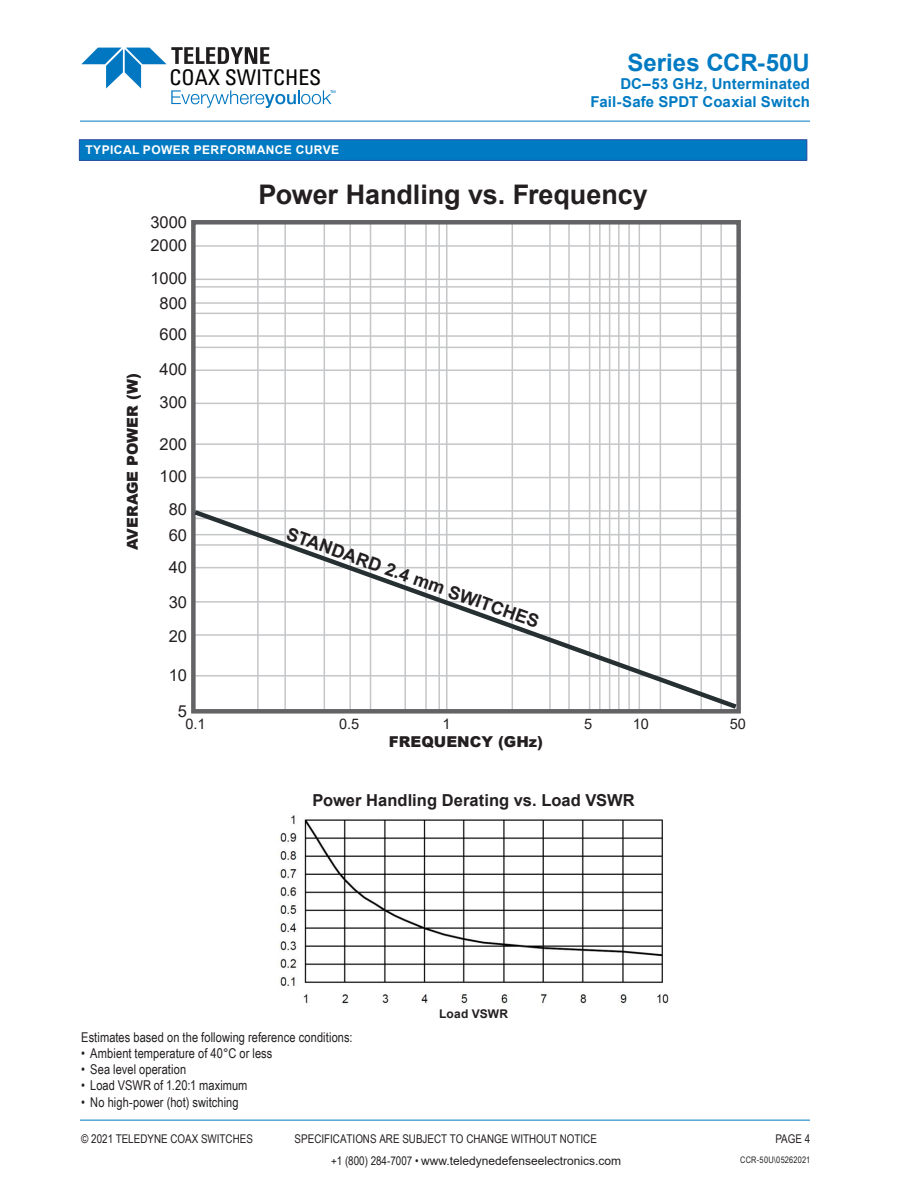
<style>
.page{position:relative;width:918px;height:1188px;background:#fff}
.page>*{position:absolute;margin:0;border:0;box-sizing:border-box;transform-origin:0 0}
.t1{font:700 27px "Arial";letter-spacing:-.005em;color:#231f20}
.t2{font:700 24px "Arial";color:#007ac2}
.t3{font:condensed 21.75px "Univers";color:#040503}
.t4{font:700 18px "Arial";color:#231f20}
.t5{font:16.5px "Arial";color:#231f20}
.t6{font:700 16.5px "Arial";letter-spacing:.005em;color:#231f20}
.t7{font:700 15px/18px "Arial";letter-spacing:.01em;color:#007ac2;text-align:right}
.t8{font:900 15px "Arial";color:#231f20}
.t9{font:14.55px "Arial";color:#231f20}
.t10{font:13.5px "Arial Narrow";letter-spacing:.005em;color:#231f20}
.t11{font:12px "Arial Narrow";color:#231f20}
.t12{font:12px "Arial";color:#231f20}
.t13{font:700 12px "Arial";letter-spacing:.035em;color:#fff}
.t14{font:700 12px "Arial";letter-spacing:.015em;color:#231f20}
.t15{font:9px "Arial Narrow";letter-spacing:.025em;color:#231f20}
.s1{font-family:"Arial Narrow"}
</style>
<div class="page">
<hr style="left:80px;top:121px;width:730px;height:1px;background:#007ac2">
<hr style="left:80px;top:1120px;width:730px;height:1px;background:#007ac2">
<svg style="left:81px;top:47px;width:254px;height:61px"></svg>
<div style="left:79px;top:140px;width:728px;height:20px;background:#007ac2"></div>
<hr style="left:79px;top:139px;width:728px;height:1px;background:#324ea1">
<svg style="left:79px;top:140px;width:1px;height:20px"></svg>
<svg style="left:806px;top:140px;width:1px;height:20px"></svg>
<hr style="left:79px;top:160px;width:728px;height:1px;background:#324ea1">
<img style="left:278px;top:815px;width:391px;height:189px">
<hr style="left:194px;top:477px;width:545px;height:1px;background:#c5c6c8">
<hr style="left:194px;top:369px;width:545px;height:2px;background:#c5c6c8">
<hr style="left:194px;top:403px;width:545px;height:1px;background:#c5c6c8">
<hr style="left:194px;top:443px;width:545px;height:2px;background:#c5c6c8">
<hr style="left:194px;top:347px;width:545px;height:1px;background:#c5c6c8">
<hr style="left:194px;top:335px;width:545px;height:2px;background:#c5c6c8">
<hr style="left:194px;top:302px;width:545px;height:2px;background:#c5c6c8">
<hr style="left:194px;top:286px;width:545px;height:2px;background:#c5c6c8">
<hr style="left:194px;top:279px;width:545px;height:1px;background:#c5c6c8">
<hr style="left:194px;top:313px;width:545px;height:1px;background:#c5c6c8">
<hr style="left:194px;top:245px;width:545px;height:2px;background:#c5c6c8">
<hr style="left:720px;top:221px;width:2px;height:491px;background:#c5c6c8">
<hr style="left:324px;top:221px;width:1px;height:491px;background:#c5c6c8">
<hr style="left:284px;top:221px;width:2px;height:491px;background:#c5c6c8">
<hr style="left:349px;top:221px;width:2px;height:491px;background:#c5c6c8">
<hr style="left:370px;top:221px;width:1px;height:491px;background:#c5c6c8">
<hr style="left:425px;top:221px;width:2px;height:491px;background:#c5c6c8">
<hr style="left:438px;top:221px;width:2px;height:491px;background:#c5c6c8">
<hr style="left:446px;top:221px;width:1px;height:491px;background:#c5c6c8">
<hr style="left:404px;top:221px;width:2px;height:491px;background:#c5c6c8">
<hr style="left:589px;top:221px;width:1px;height:491px;background:#c5c6c8">
<hr style="left:549px;top:221px;width:2px;height:491px;background:#c5c6c8">
<hr style="left:512px;top:221px;width:1px;height:491px;background:#c5c6c8">
<hr style="left:568px;top:221px;width:2px;height:491px;background:#c5c6c8">
<hr style="left:599px;top:221px;width:2px;height:491px;background:#c5c6c8">
<hr style="left:609px;top:221px;width:1px;height:491px;background:#c5c6c8">
<hr style="left:628px;top:221px;width:2px;height:491px;background:#c5c6c8">
<hr style="left:639px;top:221px;width:1px;height:491px;background:#c5c6c8">
<hr style="left:660px;top:221px;width:1px;height:491px;background:#c5c6c8">
<hr style="left:618px;top:221px;width:2px;height:491px;background:#c5c6c8">
<hr style="left:700px;top:221px;width:2px;height:491px;background:#c5c6c8">
<hr style="left:257px;top:221px;width:2px;height:491px;background:#c5c6c8">
<div style="left:191px;top:220px;width:550px;height:494px;border:4px solid #636366"></div>
<svg style="left:191px;top:507px;width:550px;height:205px"></svg>
<h3 class="t3" style="left:169px;top:63px;width:153px">COAX SWITCHES</h3>
<p class="t13" style="left:86px;top:142px;width:255px">TYPICAL POWER PERFORMANCE CURVE</p>
<h2 class="t2" style="left:627px;top:46px;width:184px">Series CCR-50U</h2>
<p class="t7" style="left:591px;top:75px;width:221px">DC–53 GHz, Unterminated<br>Fail-Safe SPDT Coaxial Switch</p>
<p class="t8" style="left:121px;top:550px;width:178px;rotate:-90deg">AVERAGE POWER (W)</p>
<p class="t1" style="left:258px;top:176px;width:391px">Power Handling vs. Frequency</p>
<p class="t5" style="left:150px;top:211px;width:38px">3000</p>
<p class="t5" style="left:150px;top:234px;width:38px">2000</p>
<p class="t5" style="left:150px;top:267px;width:38px">1000</p>
<p class="t5" style="left:160px;top:292px;width:29px">800</p>
<p class="t5" style="left:160px;top:323px;width:29px">600</p>
<p class="t5" style="left:160px;top:358px;width:29px">400</p>
<p class="t5" style="left:160px;top:391px;width:29px">300</p>
<p class="t5" style="left:160px;top:433px;width:29px">200</p>
<p class="t5" style="left:160px;top:465px;width:29px">100</p>
<p class="t5" style="left:169px;top:498px;width:20px">80</p>
<p class="t5" style="left:169px;top:524px;width:20px">60</p>
<p class="t5" style="left:169px;top:556px;width:20px">40</p>
<p class="t5" style="left:169px;top:590px;width:20px">30</p>
<p class="t5" style="left:169px;top:625px;width:20px">20</p>
<p class="t5" style="left:169px;top:664px;width:20px">10</p>
<p class="t5" style="left:178px;top:700px;width:11px">5</p>
<p class="t4" style="left:292px;top:520px;width:268px;rotate:20deg">STANDARD 2.4 mm SWITCHES</p>
<p class="t9" style="left:185px;top:714px;width:22px">0.1</p>
<p class="t9" style="left:339px;top:714px;width:22px">0.5</p>
<p class="t9" style="left:443px;top:714px;width:10px">1</p>
<p class="t9" style="left:584px;top:714px;width:10px">5</p>
<p class="t9" style="left:633px;top:714px;width:18px">10</p>
<p class="t9" style="left:730px;top:714px;width:18px">50</p>
<p class="t8" style="left:389px;top:731px;width:156px">FREQUENCY (GHz)</p>
<p class="t6" style="left:312px;top:788px;width:324px">Power Handling Derating vs. Load VSWR</p>
<p class="t14" style="left:439px;top:1005px;width:70px">Load VSWR</p>
<p class="t10" style="left:81px;top:1027px;width:273px">Estimates based on the following reference conditions:</p>
<p class="t10" style="left:81px;top:1043px;width:193px">• Ambient temperature of 40°C or less</p>
<p class="t10" style="left:81px;top:1060px;width:106px">• Sea level operation</p>
<p class="t10" style="left:81px;top:1076px;width:168px">• Load VSWR of 1.20:1 maximum</p>
<p class="t10" style="left:81px;top:1092px;width:159px">• No high-power (hot) switching</p>
<p class="t11" style="left:81px;top:1130px;width:173px">© 2021 TELEDYNE COAX SWITCHES</p>
<p class="t11" style="left:295px;top:1130px;width:304px">SPECIFICATIONS ARE SUBJECT TO CHANGE WITHOUT NOTICE</p>
<p class="t11" style="left:775px;top:1130px;width:36px">PAGE 4</p>
<p class="t15" style="left:740px;top:1153px;width:72px">CCR-50U\05262021</p>
<p class="t12" style="left:331px;top:1153px;width:292px"><span class="s1">+1 (800) 284-7007 •</span> www.teledynedefenseelectronics.com</p>
</div>
